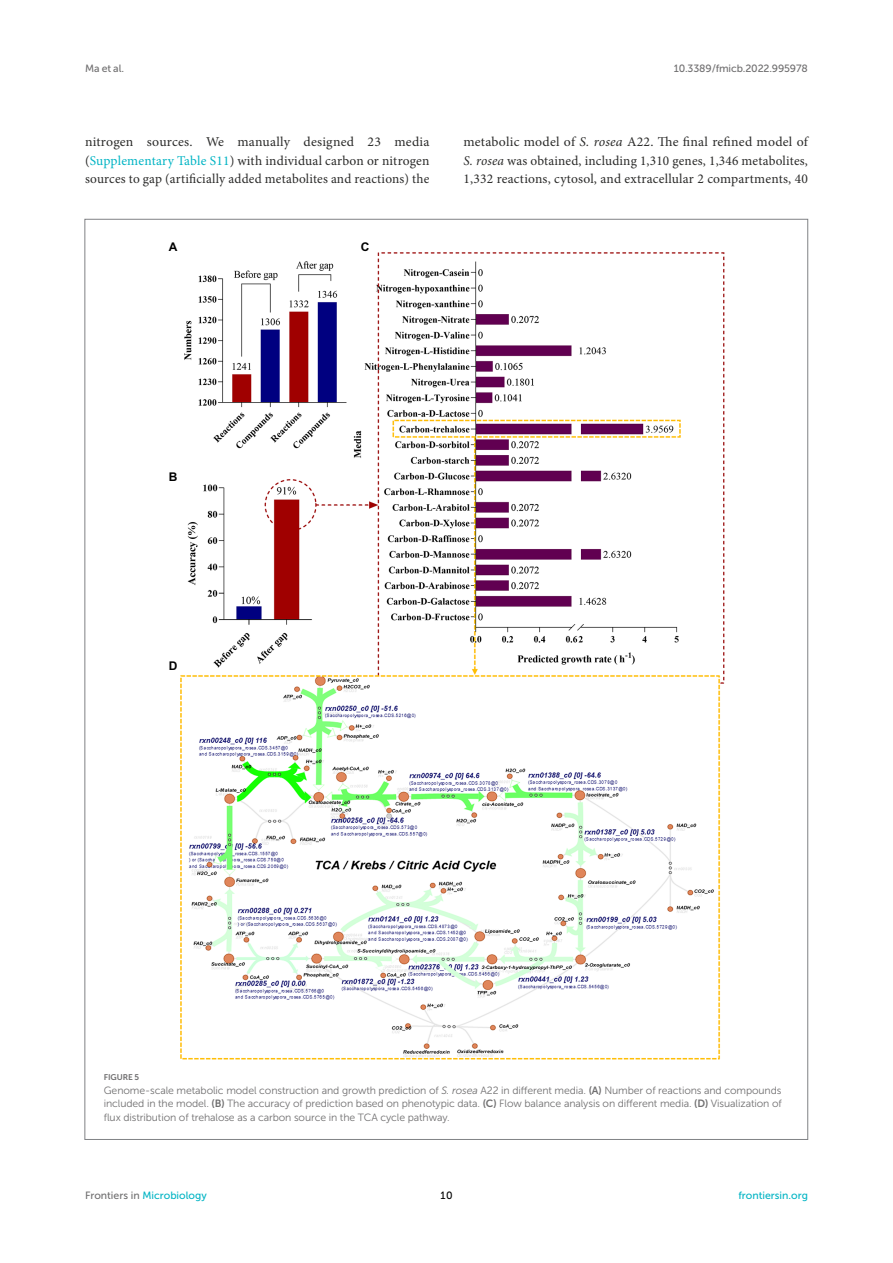
<style>
.page{position:relative;width:893px;height:1263px;background:#fff}
.page>*{position:absolute;margin:0;border:0;box-sizing:border-box;transform-origin:0 0}
.TEXT_FLUSH{font:13.5px/18.8px "Minion Pro";letter-spacing:.015em;color:#2b2b2a;text-align:justify}
.t1{font:700 12px "Arial";color:#000}
.FIG_LEG{font:10.5px/13.5px "Museo Sans 300";letter-spacing:-.01em;color:#706f70;text-align:justify}
.t2{font:10.5px "Museo Sans 500";color:#00b4c4}
.t3{font:10.5px "Museo Sans 500";letter-spacing:-.015em;color:#706f70}
.t4{font:10.5px "Museo Sans 500";color:#000}
.FIG_HD{font:8.25px "Museo Sans 700";letter-spacing:-.01em;color:#706f70}
.s1{color:#00b4c4}
.s2{font-style:italic}
.s3{font-family:"Museo Sans 700"}
.s4{color:#706f70}
</style>
<div class="page">
<img style="left:180px;top:252px;width:545px;height:808px">
<p class="t3" style="left:85px;top:63px;width:40px">Ma et al.</p>
<p class="t3" style="left:674px;top:63px;width:136px">10.3389/fmicb.2022.995978</p>
<p class="TEXT_FLUSH" style="left:85px;top:132px;width:346px">nitrogen sources. We manually designed 23 media (<span class="s1">Supplementary Table S11</span>) with individual carbon or nitrogen sources to gap (artificially added metabolites and reactions) the</p>
<p class="TEXT_FLUSH" style="left:463px;top:132px;width:346px">metabolic model of <span class="s2">S. rosea</span> A22. The final refined model of <span class="s2">S. rosea</span> was obtained, including 1,310 genes, 1,346 metabolites, 1,332 reactions, cytosol, and extracellular 2 compartments, 40</p>
<p class="t1" style="left:169px;top:238px;width:10px">A</p>
<p class="t1" style="left:361px;top:238px;width:10px">C</p>
<p class="t1" style="left:169px;top:468px;width:10px">B</p>
<p class="t1" style="left:169px;top:658px;width:10px">D</p>
<p class="FIG_HD" style="left:104px;top:1072px;width:37px">FIGURE 5</p>
<p class="FIG_LEG" style="left:104px;top:1083px;width:679px">Genome-scale metabolic model construction and growth prediction of <span class="s2">S. rosea</span> A22 in different media. <span class="s3">(A)</span> Number of reactions and compounds included in the model. <span class="s3">(B)</span> The accuracy of prediction based on phenotypic data. <span class="s3">(C)</span> Flow balance analysis on different media. <span class="s3">(D)</span> Visualization of flux distribution of trehalose as a carbon source in the TCA cycle pathway.</p>
<p class="t2" style="left:85px;top:1190px;width:123px"><span class="s4">Frontiers in</span> Microbiology</p>
<p class="t4" style="left:440px;top:1190px;width:14px">10</p>
<p class="t2" style="left:738px;top:1190px;width:71px">frontiersin.org</p>
</div>
